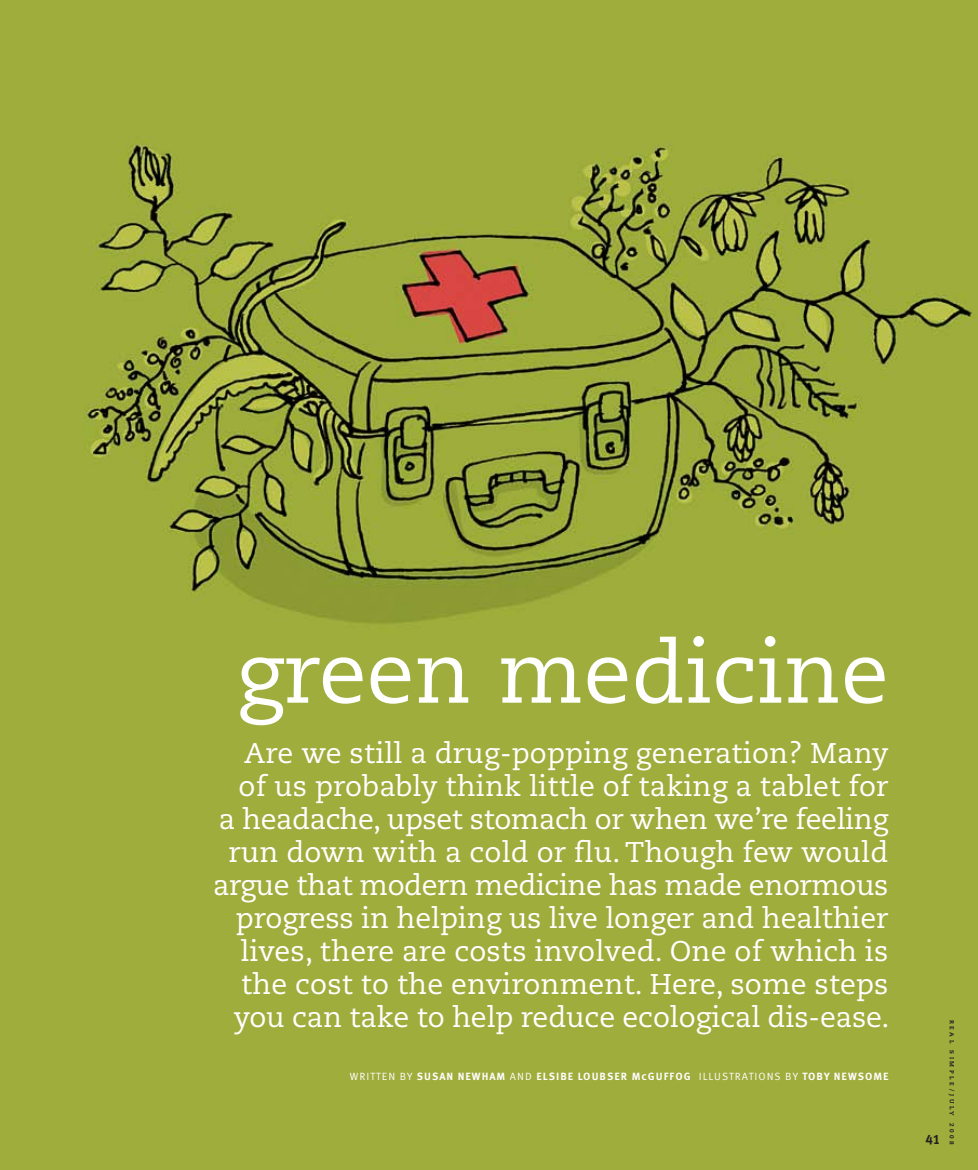
<style>
.page{position:relative;width:978px;height:1170px;background:#fff}
.page>*{position:absolute;margin:0;border:0;box-sizing:border-box;transform-origin:0 0}
.t1{font:85.8px "Caecilia LT Std";color:#fff}
.t2{font:28.5px/33px "Caecilia LT Std";letter-spacing:.005em;color:#fff;text-align:right}
.t3{font:13.5px "Meta Bold LF";color:#231f20}
.t4{font:10.5px "Meta Bold LF Caps";letter-spacing:.095em;color:#fff}
.t5{font:800 6px "Caecilia LT Std";letter-spacing:.425em;color:#231f20}
.s1{font-family:"Meta Normal LF Caps"}
</style>
<div class="page">
<img style="left:0;top:0;width:978px;height:1169px">
<h1 class="t1" style="left:236px;top:623px;width:655px">green medicine</h1>
<p class="t2" style="left:213px;top:737px;width:678px">Are we still a drug-popping generation? Many of us probably think little of taking a tablet for<br>a headache, upset stomach or when we’re feeling run down with a cold or flu. Though few would argue that modern medicine has made enormous progress in helping us live longer and healthier lives, there are costs involved. One of which is the cost to the environment. Here, some steps you can take to help reduce ecological dis-ease.</p>
<p class="t4" style="left:350px;top:1070px;width:493px"><span class="s1">WRITTEN BY</span> SUSAN NEWHAM <span class="s1">AN D</span> ELSIBE LOUBSER MCGUFFOG <span class="s1">ILLUSTRATIONS BY</span> TOBY NEWSOME</p>
<p class="t3" style="left:925px;top:1131px;width:17px">41</p>
<p class="t5" style="left:956px;top:1003px;width:143px;rotate:90deg">Real Simple / Month 200x</p>
<p class="t5" style="left:956px;top:1019px;width:126px;rotate:90deg">Real Simple /JULY 2008</p>
</div>
